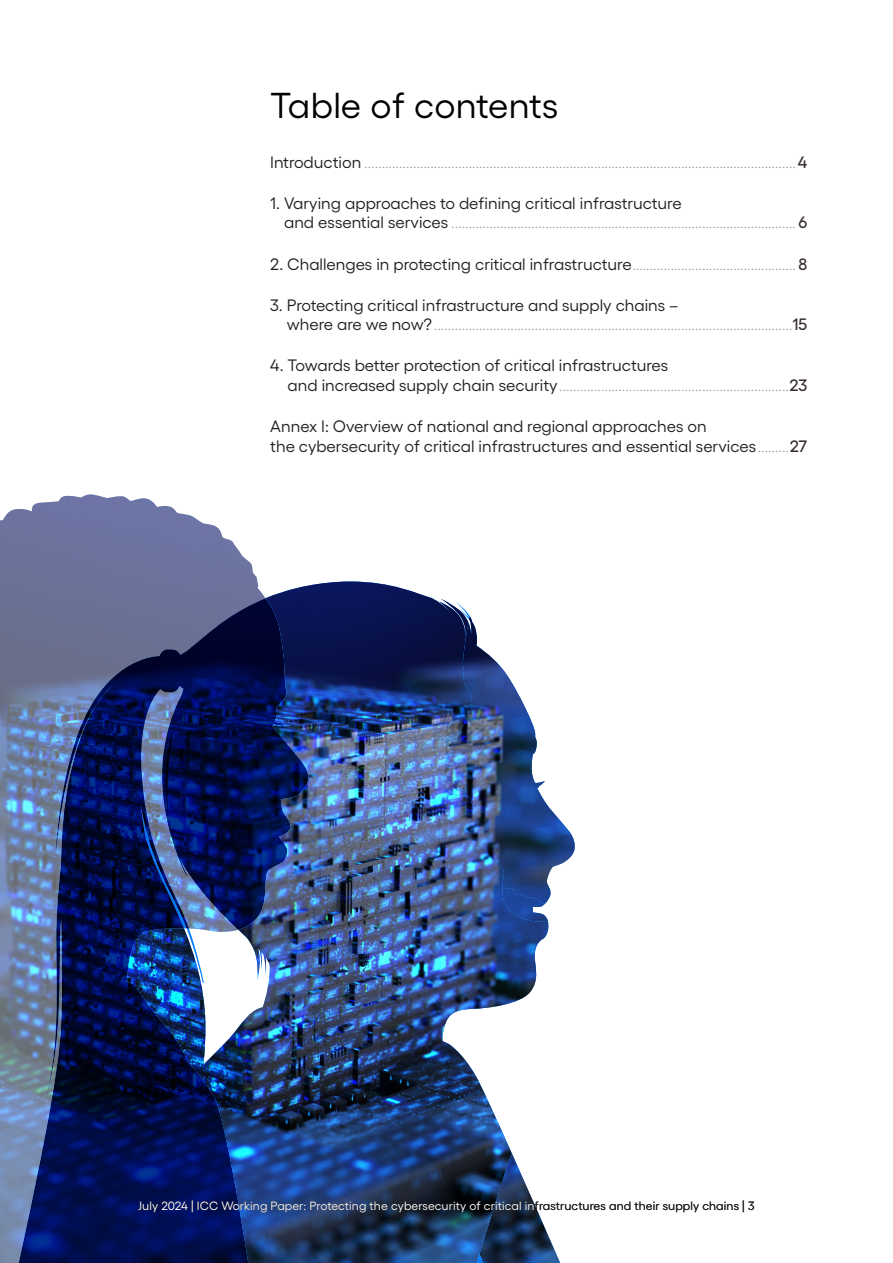
<style>
.page{position:relative;width:893px;height:1263px;background:#fff}
.page>*{position:absolute;margin:0;border:0;box-sizing:border-box;transform-origin:0 0}
.Heading_2{font:36px "Gellix";letter-spacing:.005em;color:#000}
.Toc_1_bis{font:300 16.5px/19.8px "Gellix";color:#999998}
.Toc_1_bis-2{font:16.5px/19.8px "Gellix";color:#231f20}
.Body_text{font:12px "Gellix";letter-spacing:.01em;color:#fff}
.s1{font-weight:400;color:#231f20}
.s2{font-weight:500;color:#382f2d}
.s3{font-weight:300;color:#999998}
.s4{color:#231f20}
</style>
<div class="page">
<img style="left:0;top:494px;width:258px;height:769px">
<img style="left:127px;top:582px;width:421px;height:681px">
<img style="left:440px;top:601px;width:135px;height:321px">
<img style="left:141px;top:686px;width:97px;height:297px">
<svg style="left:469px;top:1153px;width:91px;height:110px"></svg>
<p class="Heading_2" style="left:270px;top:78px;width:290px">Table of contents</p>
<p class="Toc_1_bis" style="left:270px;top:150px;width:539px"><span class="s1">Introduction</span> ............................................................................................................................<span class="s2">4</span></p>
<p class="Toc_1_bis" style="left:284px;top:191px;width:525px;text-indent:-14px"><span class="s1">1. Varying approaches to defining critical infrastructure<br>and essential services</span> ................................................................................................... <span class="s2">6</span></p>
<p class="Toc_1_bis" style="left:270px;top:252px;width:539px"><span class="s1">2. Challenges in protecting critical infrastructure</span>............................................... <span class="s2">8</span></p>
<p class="Toc_1_bis" style="left:287px;top:293px;width:522px;text-indent:-16px"><span class="s1">3. Protecting critical infrastructure and supply chains –<br>where are we now?</span> .......................................................................................................<span class="s2">15</span></p>
<p class="Toc_1_bis-2" style="left:287px;top:354px;width:521px;text-indent:-17px">4. Towards better protection of critical infrastructures<br>and increased supply chain security<span class="s3">..................................................................</span><span class="s2">23</span></p>
<p class="Toc_1_bis-2" style="left:270px;top:415px;width:539px">Annex I: Overview of national and regional approaches on<br>the cybersecurity of critical infrastructures and essential services<span class="s3">.........</span><span class="s2">27</span></p>
<p class="Body_text" style="left:139px;top:1197px;width:617px">July 2024 | ICC Working Paper: Protecting the cybersecurity of critical in<span class="s4">frastructures and their supply chains | 3</span></p>
</div>
